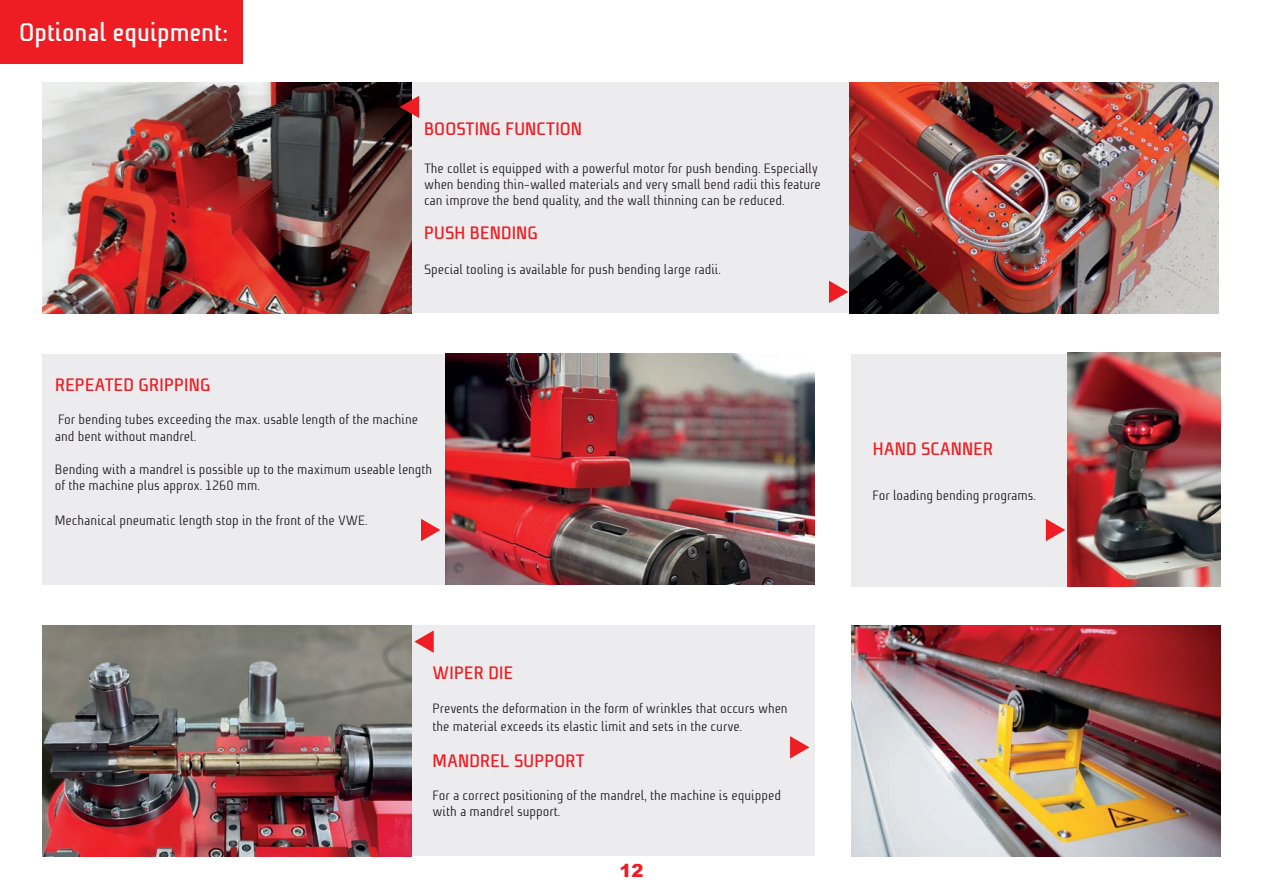
<style>
.page{position:relative;width:1263px;height:893px;background:#fff}
.page>*{position:absolute;margin:0;border:0;box-sizing:border-box;transform-origin:0 0}
.t1{font:700 25.5px "Niks";color:#fff}
.t2{font:700 18px "Niks";letter-spacing:.01em;color:#ee1d23}
.t3{font:900 18px "Arial";color:#ee1d23}
.t4{font:13.5px/16.2px "Niks";color:#231f20}
</style>
<div class="page">
<div style="left:0;top:0;width:242px;height:64px;background:#ee1d23"></div>
<div style="left:42px;top:354px;width:403px;height:231px;background:#ececee"></div>
<div style="left:411px;top:82px;width:438px;height:231px;background:#ececee"></div>
<div style="left:411px;top:625px;width:404px;height:231px;background:#ececee"></div>
<img style="left:42px;top:82px;width:369px;height:231px">
<img style="left:42px;top:625px;width:369px;height:231px">
<img style="left:849px;top:82px;width:370px;height:231px">
<img style="left:445px;top:354px;width:369px;height:231px">
<div style="left:851px;top:354px;width:369px;height:233px;background:#ececee"></div>
<img style="left:851px;top:625px;width:369px;height:231px">
<svg style="left:400px;top:96px;width:19px;height:22px"></svg>
<svg style="left:829px;top:281px;width:19px;height:22px"></svg>
<svg style="left:414px;top:630px;width:20px;height:23px"></svg>
<svg style="left:421px;top:519px;width:19px;height:22px"></svg>
<svg style="left:1046px;top:519px;width:19px;height:22px"></svg>
<svg style="left:790px;top:736px;width:19px;height:22px"></svg>
<img style="left:1067px;top:353px;width:153px;height:234px">
<h1 class="t1" style="left:19px;top:15px;width:211px">Optional equipment:</h1>
<h2 class="t2" style="left:424px;top:117px;width:159px">BOOSTING FUNCTION</h2>
<p class="t4" style="left:424px;top:160px;width:398px">The collet is equipped with a powerful motor for push bending. Especially when bending thin-walled materials and very small bend radii this feature can improve the bend quality, and the wall thinning can be reduced.</p>
<h2 class="t2" style="left:424px;top:221px;width:115px">PUSH BENDING</h2>
<p class="t4" style="left:424px;top:261px;width:298px">Special tooling is available for push bending large radii.</p>
<h2 class="t2" style="left:55px;top:373px;width:157px">REPEATED GRIPPING</h2>
<p class="t4" style="left:55px;top:411px;width:365px">For bending tubes exceeding the max. usable length of the machine and bent without mandrel.</p>
<p class="t4" style="left:55px;top:461px;width:379px">Bending with a mandrel is possible up to the maximum useable length of the machine plus approx. 1260 mm.</p>
<p class="t4" style="left:55px;top:512px;width:314px">Mechanical pneumatic length stop in the front of the VWE.</p>
<h2 class="t2" style="left:873px;top:436px;width:122px">HAND SCANNER</h2>
<p class="t4" style="left:873px;top:487px;width:165px">For loading bending programs.</p>
<h2 class="t2" style="left:433px;top:661px;width:82px">WIPER DIE</h2>
<p class="t4" style="left:432px;top:699px;width:357px;line-height:17.9px">Prevents the deformation in the form of wrinkles that occurs when the material exceeds its elastic limit and sets in the curve.</p>
<h2 class="t2" style="left:433px;top:748px;width:154px">MANDREL SUPPORT</h2>
<p class="t4" style="left:432px;top:787px;width:350px">For a correct positioning of the mandrel, the machine is equipped with a mandrel support.</p>
<h2 class="t3" style="left:619px;top:858px;width:26px">12</h2>
</div>
